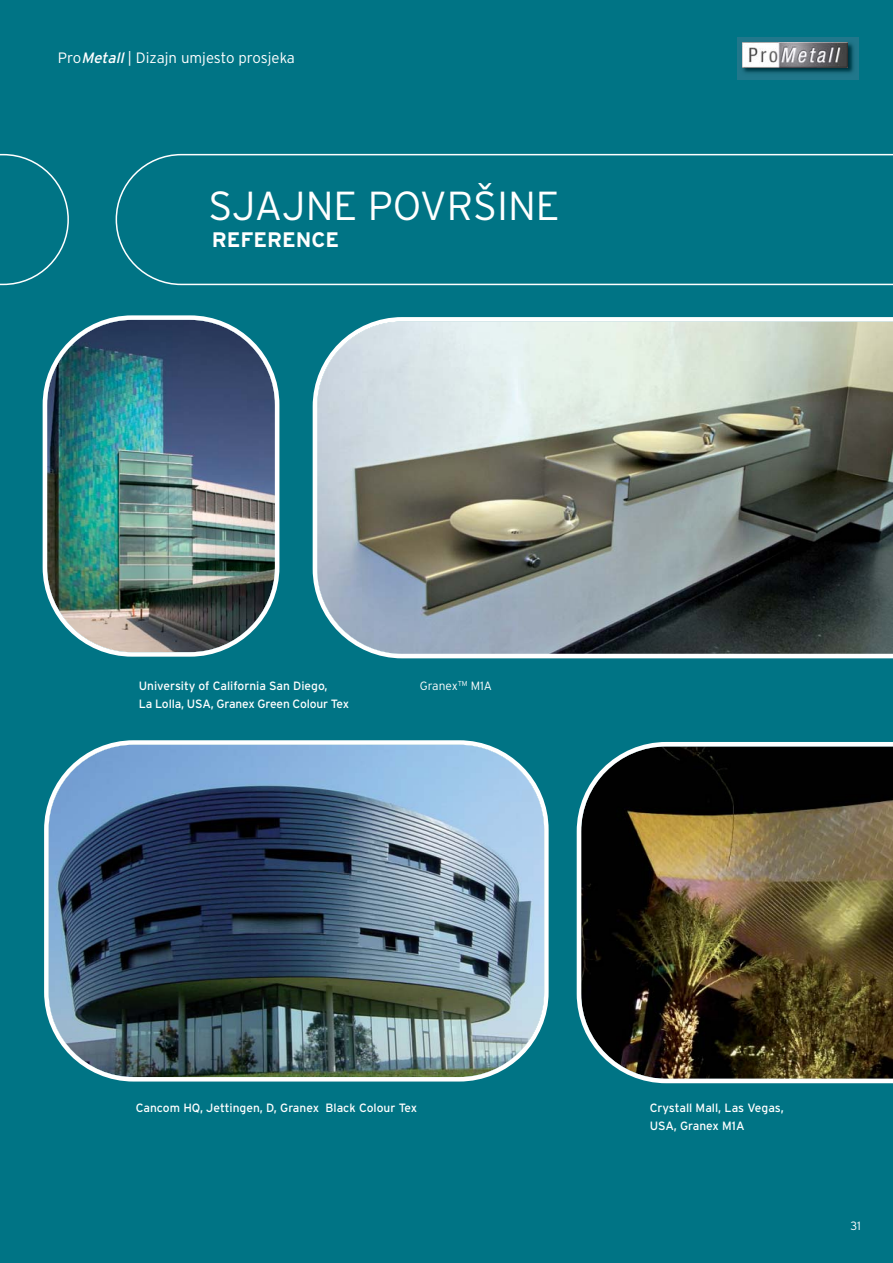
<style>
.page{position:relative;width:893px;height:1263px;background:#fff}
.page>*{position:absolute;margin:0;border:0;box-sizing:border-box;transform-origin:0 0}
.t1{font:300 40.5px "Interstate";color:#fff}
.t2{font:700 21px "Interstate";color:#fff}
.t3{font:300 15px "Interstate";color:#fff}
.t4{font:12px/18px "Interstate";color:#fff}
.t5{font:300 12px "Interstate";color:#fff}
.s1{font-weight:400;font-style:italic}
</style>
<div class="page">
<div style="left:0;top:0;width:12px;height:1263px;background:#007485"></div>
<div style="left:1px;top:0;width:892px;height:1263px;background:#007485"></div>
<svg style="left:0;top:154px;width:69px;height:131px"></svg>
<svg style="left:116px;top:154px;width:777px;height:131px"></svg>
<img style="left:737px;top:37px;width:122px;height:42px">
<img style="left:742px;top:43px;width:105px;height:24px">
<svg style="left:313px;top:317px;width:580px;height:341px;background:#8d9591"></svg>
<img style="left:577px;top:742px;width:316px;height:341px">
<img style="left:43px;top:315px;width:236px;height:342px">
<img style="left:44px;top:740px;width:505px;height:341px">
<p class="t3" style="left:58px;top:52px;width:239px">Pro<span class="s1">Metall</span>| Dizajn umjesto prosjeka</p>
<p class="t1" style="left:208px;top:190px;width:353px">SJAJNE POVRŠINE</p>
<p class="t2" style="left:212px;top:231px;width:129px">REFERENCE</p>
<p class="t4" style="left:139px;top:678px;width:212px">University of California San Diego,<br>La Lolla, USA, Granex Green Colour Tex</p>
<p class="t5" style="left:420px;top:681px;width:74px">Granex<sup>TM</sup> M1A</p>
<p class="t4" style="left:136px;top:1100px;width:283px">Cancom HQ, Jettingen, D, Granex Black Colour Tex</p>
<p class="t4" style="left:650px;top:1100px;width:136px">Crystall Mall, Las Vegas,<br>USA, Granex M1A</p>
<p class="t5" style="left:850px;top:1221px;width:12px">31</p>
</div>
